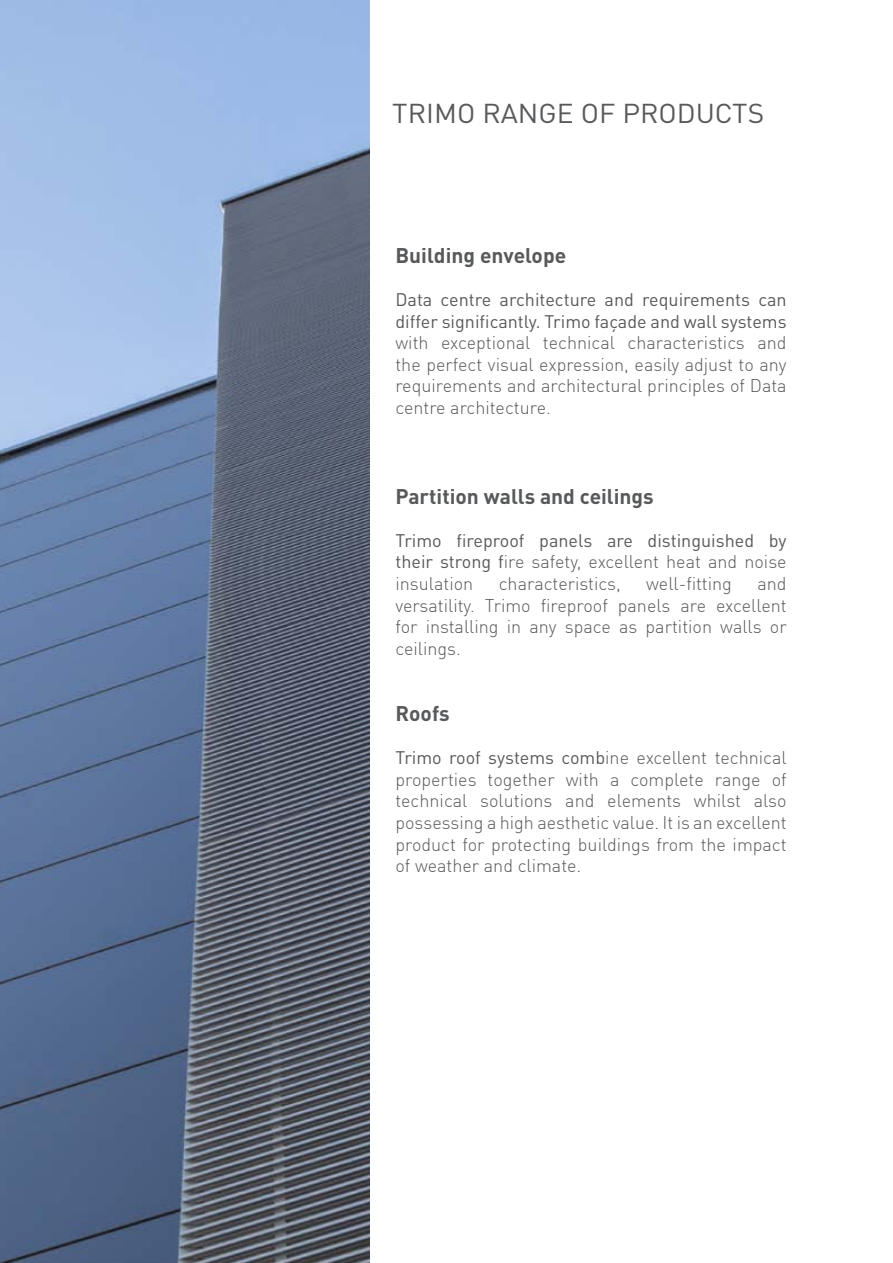
<style>
.page{position:relative;width:893px;height:1263px;background:#fff}
.page>*{position:absolute;margin:0;border:0;box-sizing:border-box;transform-origin:0 0}
.t1{font:27px "DIN Pro";color:#58595b;scale:1.04 1}
.t2{font:700 21px "DIN Pro";color:#58595b}
.t3{font:300 18px/21.6px "DIN Pro";color:#58595b;text-align:justify}
.t4{font:18px/21.6px "DIN Pro";color:#58595b}
.s1{font-weight:300}
.s2{font-weight:400}
</style>
<div class="page">
<img style="left:0;top:0;width:370px;height:1263px">
<h1 class="t1" style="left:392px;top:95px;width:359px">TRIMO RANGE OF PRODUCTS</h1>
<p class="t2" style="left:395px;top:241px;width:172px">Building envelope</p>
<p class="t4" style="left:395px;top:288px;width:393px">Data centre architecture and requirements can differ significantly. Trimo façade and wall systems</p>
<p class="t3" style="left:395px;top:331px;width:393px">with exceptional technical characteristics and the perfect visual expression, easily adjust to any requirements and architectural principles of Data centre architecture.</p>
<p class="t2" style="left:395px;top:482px;width:260px">Partition walls and ceilings</p>
<p class="t4" style="left:395px;top:529px;width:393px;text-align:justify">Trimo fireproof panels are distinguished by their strong f<span class="s1">ire safety, excellent heat and noise insulation</span></p>
<p class="t3" style="left:395px;top:572px;width:393px;text-indent:362px">and versatility. Trimo fireproof panels are excellent for installing in any space as partition walls or ceilings.</p>
<p class="t3" style="left:499px;top:572px;width:123px">characteristics,</p>
<p class="t3" style="left:646px;top:572px;width:87px">well-fitting</p>
<p class="t2" style="left:395px;top:699px;width:56px">Roofs</p>
<p class="t3" style="left:395px;top:746px;width:393px"><span class="s2">Trimo roof systems comb</span>ine excellent technical properties together with a complete range of technical solutions and elements whilst also possessing a high aesthetic value. It is an excellent product for protecting buildings from the impact of weather and climate.</p>
</div>
